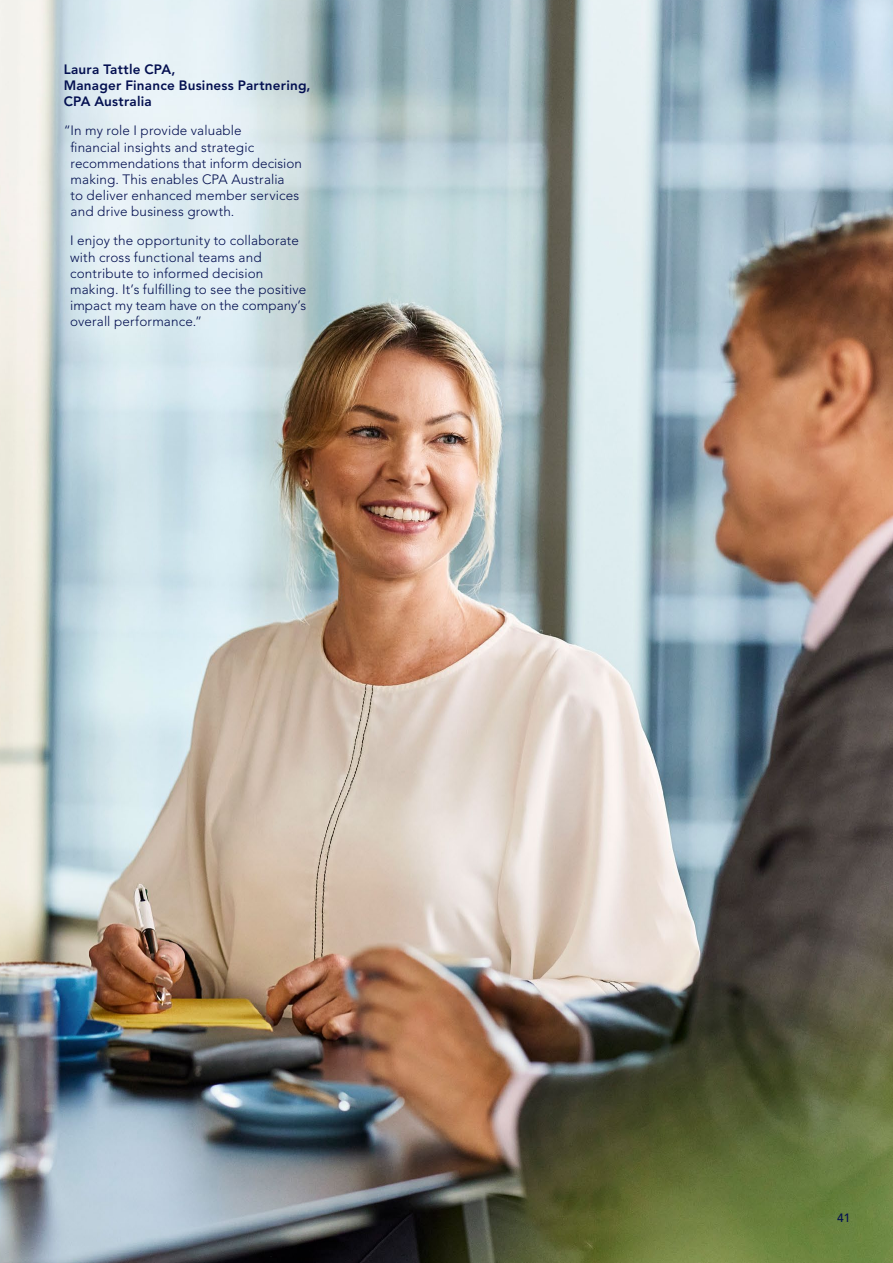
<style>
.page{position:relative;width:893px;height:1263px;background:#fff}
.page>*{position:absolute;margin:0;border:0;box-sizing:border-box;transform-origin:0 0}
.t1{font:300 13.5px/16.2px "Avenir LT Std";letter-spacing:.01em;color:#030f50}
.t2{font:800 13.5px/16.2px "Avenir LT Std";letter-spacing:.015em;color:#030f50}
.t3{font:500 12px "Avenir LT Std";color:#030f50}
</style>
<div class="page">
<img style="left:0;top:0;width:893px;height:1263px">
<p class="t2" style="left:64px;top:61px;width:248px">Laura Tattle CPA,<br>Manager Finance Business Partnering,<br>CPA Australia</p>
<p class="t1" style="left:71px;top:123px;width:233px;text-indent:-7px">“In my role I provide valuable<br>financial insights and strategic recommendations that inform decision making. This enables CPA Australia<br>to deliver enhanced member services and drive business growth.</p>
<p class="t1" style="left:70px;top:233px;width:238px">I enjoy the opportunity to collaborate with cross functional teams and contribute to informed decision making. It’s fulfilling to see the positive impact my team have on the company’s overall performance.”</p>
<p class="t3" style="left:837px;top:1210px;width:15px">41</p>
</div>
